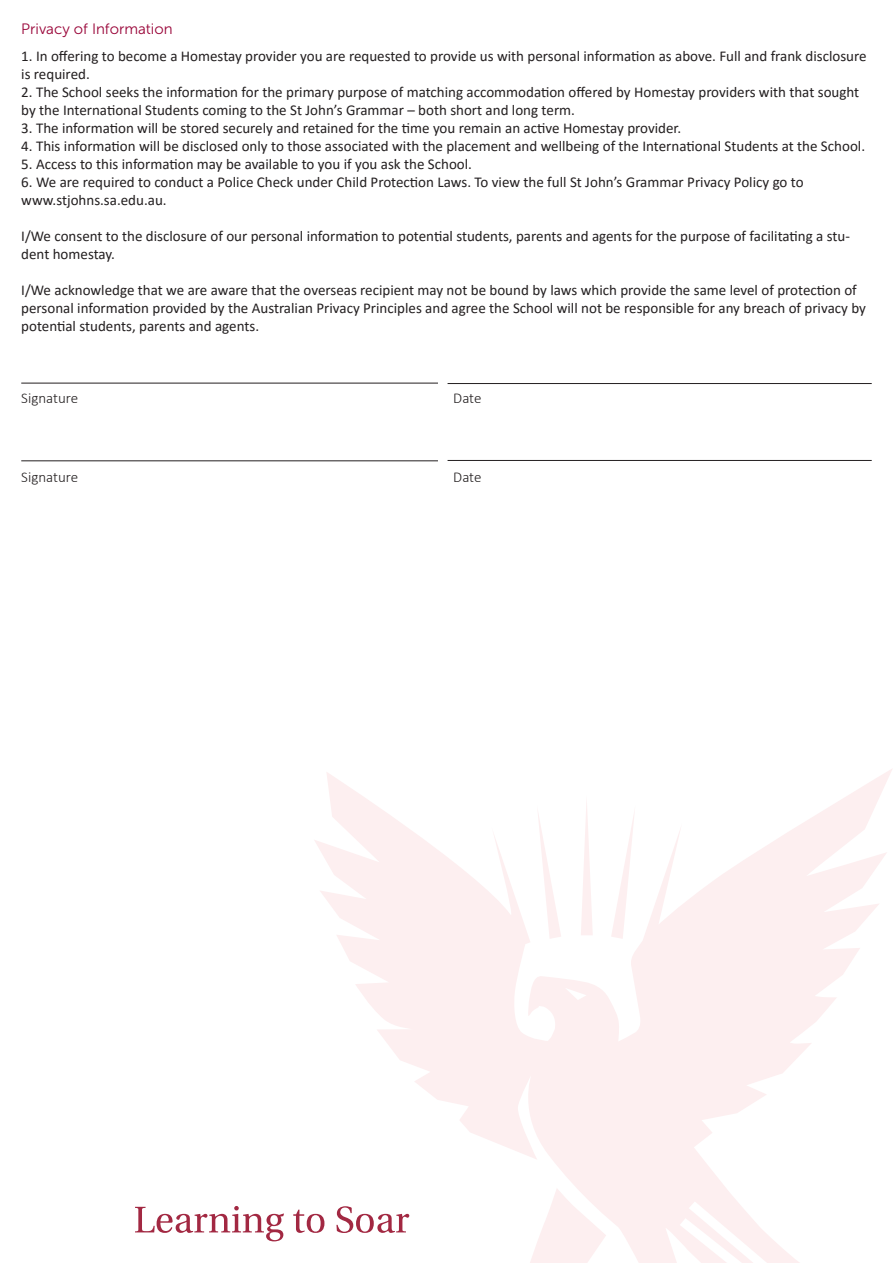
<style>
.page{position:relative;width:893px;height:1263px;background:#fff}
.page>*{position:absolute;margin:0;border:0;box-sizing:border-box;transform-origin:0 0}
.t1{font:15px/18px "Calibri";color:#231f20}
.t2{font:300 15px "Calibri";color:#231f20}
.t3{font:15px "Museo Sans 300";color:#990438}
</style>
<div class="page">
<svg style="left:314px;top:769px;width:578px;height:494px"></svg>
<svg style="left:135px;top:1206px;width:274px;height:35px"></svg>
<hr style="left:21px;top:383px;width:417px;height:1px;background:#231f20">
<hr style="left:448px;top:383px;width:424px;height:1px;background:#231f20">
<hr style="left:21px;top:460px;width:417px;height:1px;background:#231f20">
<hr style="left:448px;top:460px;width:424px;height:1px;background:#231f20">
<p class="t3" style="left:21px;top:21px;width:153px">Privacy of Information</p>
<p class="t1" style="left:21px;top:46px;width:847px">1. In offering to become a Homestay provider you are requested to provide us with personal information as above. Full and frank disclosure is required.</p>
<p class="t1" style="left:21px;top:82px;width:839px">2. The School seeks the information for the primary purpose of matching accommodation offered by Homestay providers with that sought by the International Students coming to the St John’s Grammar – both short and long term.</p>
<p class="t1" style="left:21px;top:118px;width:661px">3. The information will be stored securely and retained for the time you remain an active Homestay provider.</p>
<p class="t1" style="left:21px;top:136px;width:845px">4. This information will be disclosed only to those associated with the placement and wellbeing of the International Students at the School.</p>
<p class="t1" style="left:21px;top:154px;width:452px">5. Access to this information may be available to you if you ask the School.</p>
<p class="t1" style="left:21px;top:172px;width:784px">6. We are required to conduct a Police Check under Child Protection Laws. To view the full St John’s Grammar Privacy Policy go to</p>
<p class="t1" style="left:21px;top:190px;width:147px">www.stjohns.sa.edu.au.</p>
<p class="t1" style="left:21px;top:226px;width:830px">I/We consent to the disclosure of our personal information to potential students, parents and agents for the purpose of facilitating a stu&shy;dent homestay.</p>
<p class="t1" style="left:21px;top:280px;width:846px">I/We acknowledge that we are aware that the overseas recipient may not be bound by laws which provide the same level of protection of personal information provided by the Australian Privacy Principles and agree the School will not be responsible for any breach of privacy by potential students, parents and agents.</p>
<p class="t2" style="left:21px;top:389px;width:58px">Signature</p>
<p class="t2" style="left:453px;top:389px;width:30px">Date</p>
<p class="t2" style="left:21px;top:468px;width:58px">Signature</p>
<p class="t2" style="left:453px;top:468px;width:30px">Date</p>
</div>
